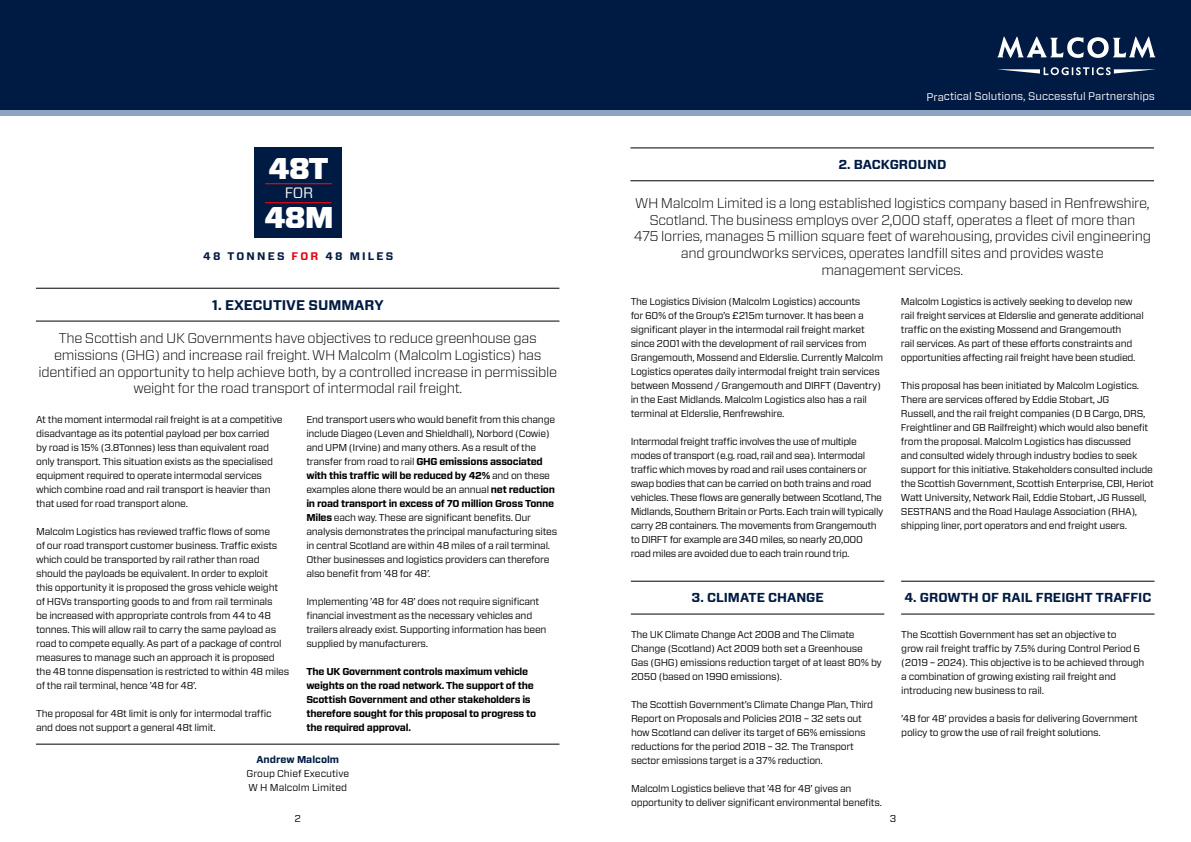
<style>
.page{position:relative;width:1191px;height:842px;background:#fff}
.page>*{position:absolute;margin:0;border:0;box-sizing:border-box;transform-origin:0 0}
.t1{font:900 30px "Forza";letter-spacing:-.025em;color:#fff}
.t2{font:15px "Forza";color:#fff}
.t3{font:300 14px/16.8px "Forza";letter-spacing:-.025em;color:#000;text-align:center}
.t4{font:700 14px "Forza";color:#001b43}
.t5{font:700 13px "Forza";color:#001b43}
.t6{font:11px "Forza";letter-spacing:-.005em;color:#fff}
.t7{font:700 11px "Forza";letter-spacing:.2em;color:#001b43}
.t8{font:10px/14px "Forza";letter-spacing:-.025em;color:#000}
.t9{font:700 10px/14px "Forza";letter-spacing:-.025em;color:#000}
.t10{font:10px/14px "Forza";color:#000}
.t11{font:700 10px "Forza";color:#001b43}
.s1{color:#e30613}
.s2{font-weight:700}
</style>
<div class="page">
<div style="left:0;top:0;width:1191px;height:113px;background:#001b43"></div>
<div style="left:0;top:111px;width:1191px;height:5px;background:#8fa3c3"></div>
<svg style="left:997px;top:37px;width:158px;height:21px"></svg>
<svg style="left:997px;top:67px;width:158px;height:8px"></svg>
<div style="left:254px;top:147px;width:88px;height:91px;background:#001b43"></div>
<hr style="left:265px;top:202px;width:67px;height:1px;background:#e30613">
<hr style="left:265px;top:183px;width:67px;height:1px;background:#e30613">
<hr style="left:36px;top:288px;width:523px;height:1px;background:#000">
<hr style="left:36px;top:321px;width:523px;height:1px;background:#000">
<hr style="left:36px;top:744px;width:523px;height:1px;background:#000">
<hr style="left:630px;top:147px;width:524px;height:1px;background:#000">
<hr style="left:631px;top:581px;width:253px;height:1px;background:#000">
<hr style="left:901px;top:581px;width:253px;height:1px;background:#000">
<hr style="left:630px;top:181px;width:524px;height:1px;background:#000">
<hr style="left:631px;top:614px;width:253px;height:1px;background:#000">
<hr style="left:901px;top:614px;width:253px;height:1px;background:#000">
<h1 class="t1" style="left:268px;top:149px;width:62px">48T</h1>
<h2 class="t2" style="left:285px;top:183px;width:30px">FOR</h2>
<h1 class="t1" style="left:264px;top:197px;width:71px">48M</h1>
<p class="t7" style="left:203px;top:249px;width:192px">48 TONNES <span class="s1">FOR</span> 48 MILES</p>
<h3 class="t4" style="left:212px;top:295px;width:173px">1. EXECUTIVE SUMMARY</h3>
<p class="t3" style="left:39px;top:329px;width:520px">The Scottish and UK Governments have objectives to reduce greenhouse gas emissions (GHG) and increase rail freight. WH Malcolm (Malcolm Logistics) has identified an opportunity to help achieve both, by a controlled increase in permissible weight for the road transport of intermodal rail freight.</p>
<p class="t8" style="left:36px;top:412px;width:248px">At the moment intermodal rail freight is at a competitive disadvantage as its potential payload per box carried by road is 15% (3.8Tonnes) less than equivalent road only transport. This situation exists as the specialised equipment required to operate intermodal services which combine road and rail transport is heavier than that used for road transport alone.</p>
<p class="t8" style="left:36px;top:524px;width:255px">Malcolm Logistics has reviewed traffic flows of some<br>of our road transport customer business. Traffic exists which could be transported by rail rather than road should the payloads be equivalent. In order to exploit<br>this opportunity it is proposed the gross vehicle weight of HGVs transporting goods to and from rail terminals<br>be increased with appropriate controls from 44 to 48 tonnes. This will allow rail to carry the same payload as road to compete equally. As part of a package of control measures to manage such an approach it is proposed the 48 tonne dispensation is restricted to within 48 miles of the rail terminal, hence ’48 for 48’.</p>
<p class="t8" style="left:36px;top:706px;width:237px">The proposal for 48t limit is only for intermodal traffic and does not support a general 48t limit.</p>
<p class="t8" style="left:306px;top:412px;width:252px">End transport users who would benefit from this change include Diageo (Leven and Shieldhall), Norbord (Cowie) and UPM (Irvine) and many others. As a result of the transfer from road to rail <span class="s2">GHG emissions associated with this traffic will be reduced by 42%</span> and on these examples alone there would be an annual <span class="s2">net reduction in road transport in excess of 70 million Gross Tonne Miles</span> each way. These are significant benefits. Our analysis demonstrates the principal manufacturing sites in central Scotland are within 48 miles of a rail terminal.<br>Other businesses and logistics providers can therefore also benefit from ’48 for 48’.</p>
<p class="t8" style="left:306px;top:594px;width:242px">Implementing ’48 for 48’ does not require significant financial investment as the necessary vehicles and trailers already exist. Supporting information has been supplied by manufacturers.</p>
<p class="t9" style="left:306px;top:664px;width:231px">The UK Government controls maximum vehicle weights on the road network. The support of the Scottish Government and other stakeholders is therefore sought for this proposal to progress to the required approval.</p>
<p class="t11" style="left:256px;top:753px;width:84px">Andrew Malcolm</p>
<p class="t10" style="left:246px;top:766px;width:104px">Group Chief Executive<br>W H Malcolm Limited</p>
<p class="t6" style="left:926px;top:89px;width:230px">Practical Solutions, Successful Partnerships</p>
<h3 class="t5" style="left:838px;top:156px;width:109px">2. BACKGROUND</h3>
<p class="t3" style="left:634px;top:194px;width:519px">WH Malcolm Limited is a long established logistics company based in Renfrewshire, Scotland. The business employs over 2,000 staff, operates a fleet of more than<br>475 lorries, manages 5 million square feet of warehousing, provides civil engineering and groundworks services, operates landfill sites and provides waste<br>management services.</p>
<p class="t8" style="left:630px;top:295px;width:254px">The Logistics Division (Malcolm Logistics) accounts<br>for 60% of the Group’s £215m turnover. It has been a significant player in the intermodal rail freight market since 2001 with the development of rail services from Grangemouth, Mossend and Elderslie. Currently Malcolm Logistics operates daily intermodal freight train services between Mossend / Grangemouth and DIRFT (Daventry) in the East Midlands. Malcolm Logistics also has a rail terminal at Elderslie, Renfrewshire.</p>
<p class="t8" style="left:630px;top:435px;width:254px">Intermodal freight traffic involves the use of multiple modes of transport (e.g. road, rail and sea). Intermodal traffic which moves by road and rail uses containers or swap bodies that can be carried on both trains and road vehicles. These flows are generally between Scotland, The Midlands, Southern Britain or Ports. Each train will typically carry 28 containers. The movements from Grangemouth to DIRFT for example are 340 miles, so nearly 20,000 road miles are avoided due to each train round trip.</p>
<p class="t8" style="left:901px;top:295px;width:244px">Malcolm Logistics is actively seeking to develop new rail freight services at Elderslie and generate additional traffic on the existing Mossend and Grangemouth<br>rail services. As part of these efforts constraints and opportunities affecting rail freight have been studied.</p>
<p class="t8" style="left:901px;top:379px;width:254px">This proposal has been initiated by Malcolm Logistics.<br>There are services offered by Eddie Stobart, JG<br>Russell, and the rail freight companies (D B Cargo, DRS, Freightliner and GB Railfreight) which would also benefit from the proposal. Malcolm Logistics has discussed<br>and consulted widely through industry bodies to seek support for this initiative. Stakeholders consulted include the Scottish Government, Scottish Enterprise, CBI, Heriot Watt University, Network Rail, Eddie Stobart, JG Russell, SESTRANS and the Road Haulage Association (RHA), shipping liner, port operators and end freight users.</p>
<h3 class="t5" style="left:691px;top:589px;width:134px">3. CLIMATE CHANGE</h3>
<h3 class="t5" style="left:904px;top:589px;width:248px">4. GROWTH OF RAIL FREIGHT TRAFFIC</h3>
<p class="t8" style="left:631px;top:627px;width:252px">The UK Climate Change Act 2008 and The Climate Change (Scotland) Act 2009 both set a Greenhouse Gas (GHG) emissions reduction target of at least 80% by 2050 (based on 1990 emissions).</p>
<p class="t8" style="left:631px;top:697px;width:244px">The Scottish Government’s Climate Change Plan, Third Report on Proposals and Policies 2018 – 32 sets out how Scotland can deliver its target of 66% emissions reductions for the period 2018 – 32. The Transport sector emissions target is a 37% reduction.</p>
<p class="t8" style="left:631px;top:781px;width:252px">Malcolm Logistics believe that ’48 for 48’ gives an opportunity to deliver significant environmental benefits.</p>
<p class="t8" style="left:901px;top:627px;width:245px">The Scottish Government has set an objective to<br>grow rail freight traffic by 7.5% during Control Period 6 (2019 – 2024). This objective is to be achieved through a combination of growing existing rail freight and introducing new business to rail.</p>
<p class="t8" style="left:901px;top:711px;width:238px">’48 for 48’ provides a basis for delivering Government policy to grow the use of rail freight solutions.</p>
<p class="t8" style="left:294px;top:811px;width:8px">2</p>
<p class="t8" style="left:890px;top:811px;width:8px">3</p>
</div>
